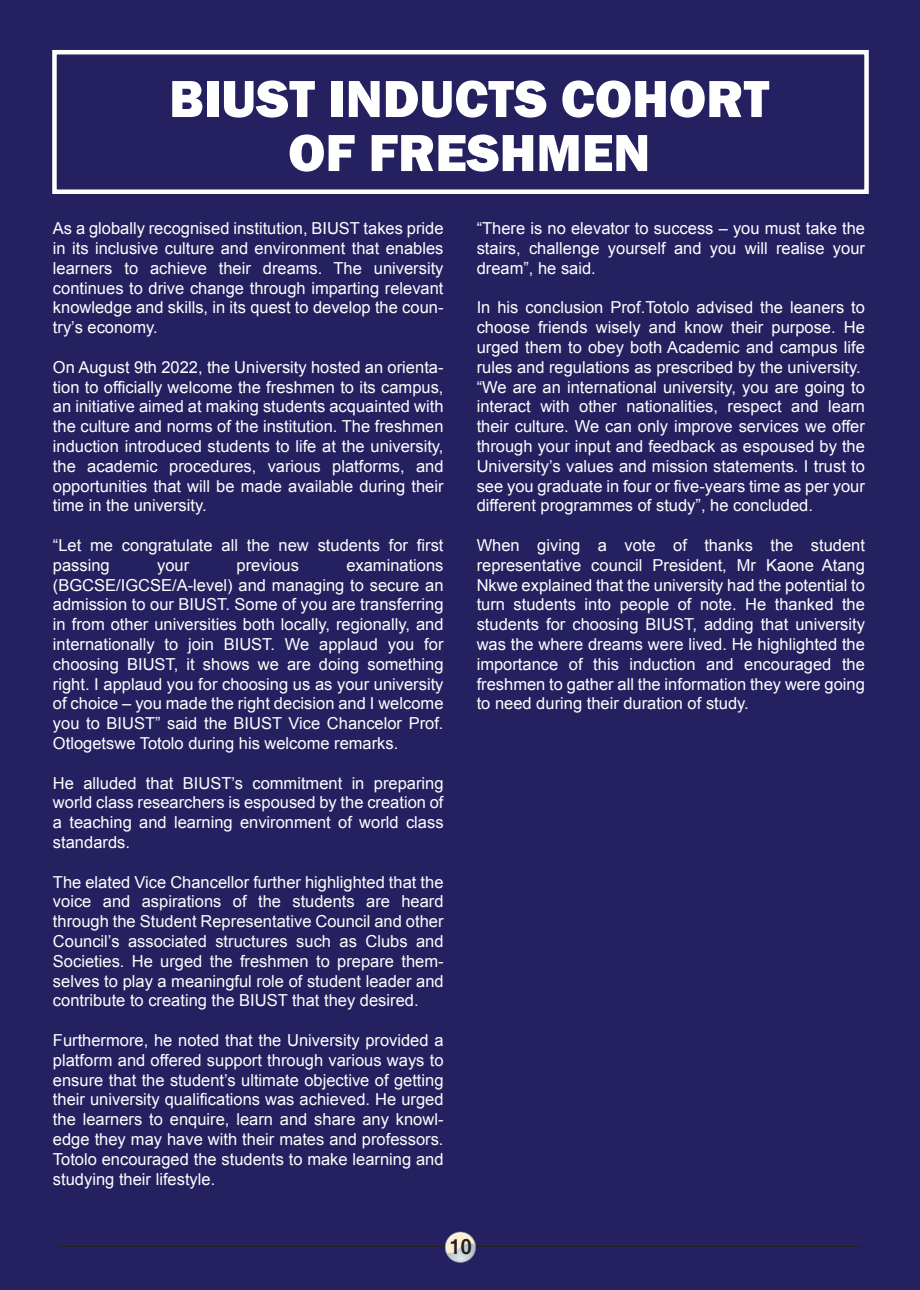
<style>
.page{position:relative;width:920px;height:1290px;background:#252161}
.page>*{position:absolute;margin:0;border:0;box-sizing:border-box;transform-origin:0 0}
.t1{font:800 54px/54px "Franklin Gothic";color:#fff;text-align:center}
.t2{font:700 23.1px "Raavi";color:#231f20}
.t3{font:16.5px/19.8px "Arial";color:#fff;text-align:justify}
</style>
<div class="page">
<hr style="left:60px;top:1246px;width:800px;height:1px;background:#231f20">
<svg style="left:445px;top:1232px;width:31px;height:31px"></svg>
<div style="left:52px;top:50px;width:817px;height:144px;border:4px solid #fff"></div>
<h1 class="t1" style="left:169px;top:72px;width:602px">BIUST INDUCTS COHORT<br>OF FRESHMEN</h1>
<p class="t3" style="left:53px;top:218px;width:392px">As a globally recognised institution, BIUST takes pride in its inclusive culture and environment that enables learners to achieve their dreams. The university continues to drive change through imparting relevant knowledge and skills, in its quest to develop the coun&shy;try’s economy.</p>
<p class="t3" style="left:53px;top:357px;width:392px">On August 9th 2022, the University hosted an orienta&shy;tion to officially welcome the freshmen to its campus, an initiative aimed at making students acquainted with the culture and norms of the institution. The freshmen induction introduced students to life at the university, the academic procedures, various platforms, and opportunities that will be made available during their time in the university.</p>
<p class="t3" style="left:53px;top:535px;width:392px">“Let me congratulate all the new students for first passing</p>
<p class="t3" style="left:53px;top:555px;width:392px;text-indent:293px">examinations (BGCSE/IGCSE/A-level) and managing to secure an admission to our BIUST. Some of you are transferring in from other universities both locally, regionally, and internationally to join BIUST. We applaud you for choosing BIUST, it shows we are doing something right. I applaud you for choosing us as your university of choice – you made the right decision and I welcome you to BIUST” said the BIUST Vice Chancelor Prof.<br>Otlogetswe Totolo during his welcome remarks.</p>
<p class="t3" style="left:53px;top:773px;width:392px">He alluded that BIUST’s commitment in preparing world class researchers is espoused by the creation of a teaching and learning environment of world class standards.</p>
<p class="t3" style="left:53px;top:872px;width:392px">The elated Vice Chancellor further highlighted that the voice and aspirations of the students are heard through the Student Representative Council and other Council’s associated structures such as Clubs and Societies. He urged the freshmen to prepare them&shy;selves to play a meaningful role of student leader and contribute to creating the BIUST that they desired.</p>
<p class="t3" style="left:53px;top:1030px;width:392px">Furthermore, he noted that the University provided a platform and offered support through various ways to ensure that the student’s ultimate objective of getting their university qualifications was achieved. He urged the learners to enquire, learn and share any knowl&shy;edge they may have with their mates and professors.<br>Totolo encouraged the students to make learning and studying their lifestyle.</p>
<p class="t3" style="left:157px;top:555px;width:34px">your</p>
<p class="t3" style="left:237px;top:555px;width:64px">previous</p>
<p class="t3" style="left:477px;top:218px;width:390px">“There is no elevator to success – you must take the stairs, challenge yourself and you will realise your dream”, he said.</p>
<p class="t3" style="left:477px;top:298px;width:390px;text-align:left">In his conclusion Prof.Totolo advised the leaners to choose friends wisely and know their purpose. He urged them to obey both Academic and campus life rules and regulations as prescribed by the university. “We are an international university, you are going to interact with other nationalities, respect and learn their culture. We can only improve services we offer through your input and feedback as espoused by the University’s values and mission statements. I trust to see you graduate in four or five-years time as per your different programmes of study”, he concluded.</p>
<p class="t3" style="left:477px;top:535px;width:390px">When giving a vote of thanks the student representative council President, Mr Kaone Atang Nkwe explained that the university had the potential to turn students into people of note. He thanked the students for choosing BIUST, adding that university was the where dreams were lived. He highlighted the importance of this induction and encouraged the freshmen to gather all the information they were going to need during their duration of study.</p>
<h2 class="t2" style="left:449px;top:1233px;width:25px">10</h2>
</div>
